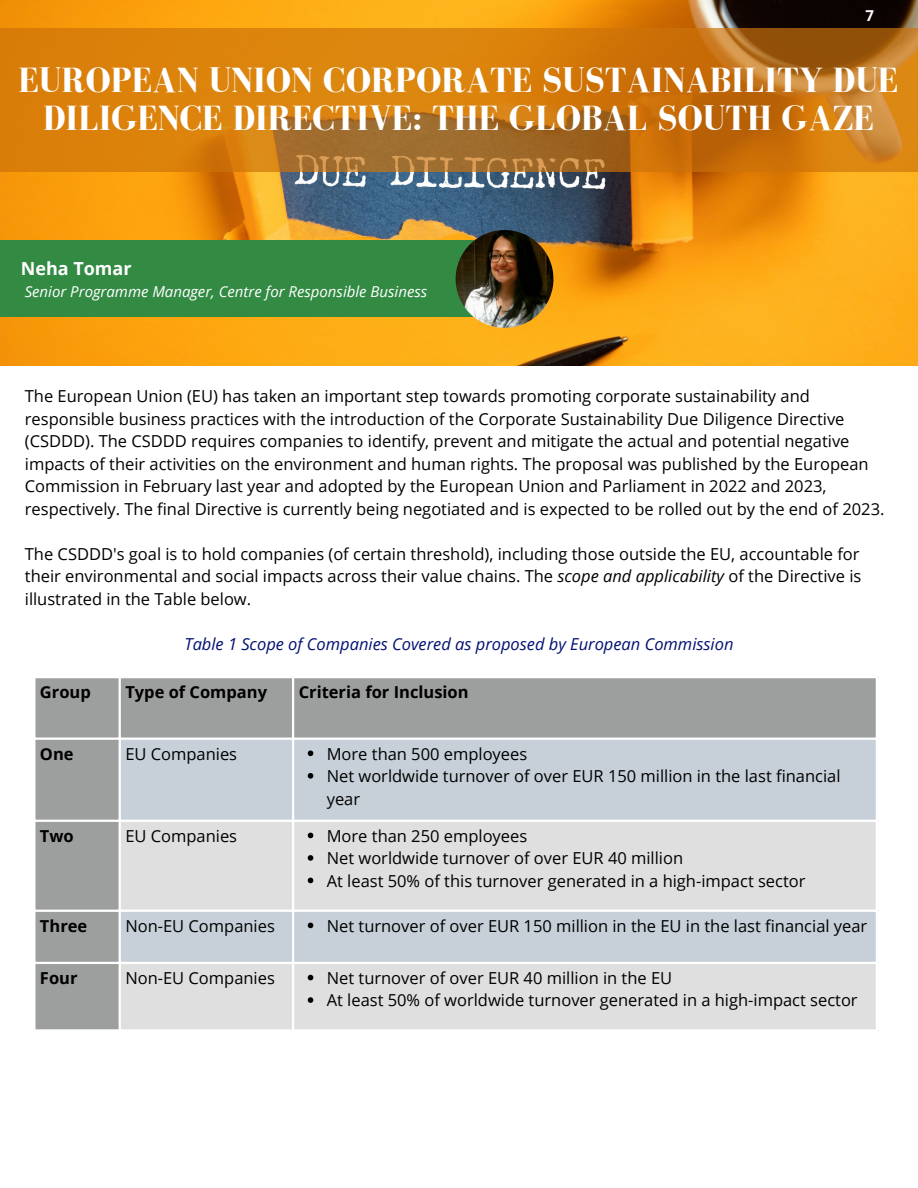
<style>
.page{position:relative;width:918px;height:1188px;background:#fff}
.page>*{position:absolute;margin:0;border:0;box-sizing:border-box;transform-origin:0 0}
.t1{font:700 36px/38.2px "Bodoni FLF";color:#fff;text-align:center}
.t2{font:700 18px "Open Sans";color:#fff}
.t3{font:16.5px/22.5px "Open Sans";color:#000}
.t4{font:italic 16.5px "Open Sans";color:#021172}
.t5{font:700 16.5px "Open Sans";color:#000}
.t6{font:italic 15px "Open Sans";color:#fff}
.t7{font:700 15px "Open Sans";color:#fff}
.s1{font-style:italic}
</style>
<div class="page">
<img style="left:0;top:0;width:918px;height:366px">
<svg style="left:0;top:28px;width:918px;height:143px;background:#ca7912"></svg>
<div style="left:0;top:241px;width:483px;height:76px;background:#328a43"></div>
<img style="left:456px;top:230px;width:97px;height:98px;border-radius:50%">
<div style="left:35px;top:678px;width:841px;height:351px;background:#9d9e9e"></div>
<div style="left:121px;top:740px;width:755px;height:80px;background:#c7d0d8"></div>
<svg style="left:121px;top:822px;width:755px;height:207px;background:#d9dbdd"></svg>
<svg style="left:308px;top:751px;width:5px;height:5px"></svg>
<svg style="left:308px;top:773px;width:5px;height:6px"></svg>
<svg style="left:308px;top:833px;width:5px;height:5px"></svg>
<svg style="left:308px;top:855px;width:5px;height:6px"></svg>
<svg style="left:308px;top:878px;width:5px;height:5px"></svg>
<svg style="left:308px;top:923px;width:5px;height:5px"></svg>
<svg style="left:308px;top:975px;width:5px;height:5px"></svg>
<svg style="left:308px;top:997px;width:5px;height:6px"></svg>
<hr style="left:119px;top:678px;width:2px;height:351px;background:#fff">
<hr style="left:292px;top:678px;width:2px;height:351px;background:#fff">
<hr style="left:33px;top:738px;width:845px;height:2px;background:#fff">
<hr style="left:33px;top:820px;width:845px;height:2px;background:#fff">
<hr style="left:33px;top:910px;width:845px;height:2px;background:#fff">
<hr style="left:33px;top:962px;width:845px;height:2px;background:#fff">
<p class="t7" style="left:865px;top:5px;width:10px">7</p>
<p class="t1" style="left:19px;top:60px;width:881px">EUROPEAN UNION CORPORATE SUSTAINABILITY DUE<br>DILIGENCE DIRECTIVE: THE GLOBAL SOUTH GAZE</p>
<p class="t2" style="left:21px;top:256px;width:112px">Neha Tomar</p>
<p class="t6" style="left:25px;top:281px;width:404px">Senior Programme Manager, Centre for Responsible Business</p>
<p class="t3" style="left:25px;top:384px;width:861px">The European Union (EU) has taken an important step towards promoting corporate sustainability and responsible business practices with the introduction of the Corporate Sustainability Due Diligence Directive (CSDDD). The CSDDD requires companies to identify, prevent and mitigate the actual and potential negative impacts of their activities on the environment and human rights. The proposal was published by the European Commission in February last year and adopted by the European Union and Parliament in 2022 and 2023, respectively. The final Directive is currently being negotiated and is expected to be rolled out by the end of 2023.</p>
<p class="t3" style="left:25px;top:542px;width:838px;text-align:justify">The CSDDD's goal is to hold companies (of certain threshold), including those outside the EU, accountable for their environmental and social impacts across their value chains. The <span class="s1">scope and applicability</span> of the Directive is illustrated in the Table below.</p>
<p class="t4" style="left:184px;top:632px;width:551px">Table 1 Scope of Companies Covered as proposed by European Commission</p>
<p class="t5" style="left:40px;top:680px;width:52px">Group</p>
<p class="t5" style="left:125px;top:680px;width:143px">Type of Company</p>
<p class="t5" style="left:299px;top:680px;width:171px">Criteria for Inclusion</p>
<p class="t5" style="left:40px;top:742px;width:35px">One</p>
<p class="t3" style="left:125px;top:742px;width:113px">EU Companies</p>
<p class="t3" style="left:327px;top:742px;width:202px">More than 500 employees</p>
<p class="t3" style="left:327px;top:764px;width:515px">Net worldwide turnover of over EUR 150 million in the last financial year</p>
<p class="t5" style="left:40px;top:824px;width:35px">Two</p>
<p class="t3" style="left:125px;top:824px;width:113px">EU Companies</p>
<p class="t3" style="left:327px;top:824px;width:202px">More than 250 employees</p>
<p class="t3" style="left:327px;top:846px;width:358px">Net worldwide turnover of over EUR 40 million</p>
<p class="t3" style="left:327px;top:869px;width:480px">At least 50% of this turnover generated in a high-impact sector</p>
<p class="t5" style="left:40px;top:914px;width:49px">Three</p>
<p class="t3" style="left:125px;top:914px;width:151px">Non-EU Companies</p>
<p class="t3" style="left:327px;top:914px;width:542px">Net turnover of over EUR 150 million in the EU in the last financial year</p>
<p class="t5" style="left:40px;top:966px;width:39px">Four</p>
<p class="t3" style="left:125px;top:966px;width:151px">Non-EU Companies</p>
<p class="t3" style="left:327px;top:966px;width:347px">Net turnover of over EUR 40 million in the EU</p>
<p class="t3" style="left:327px;top:989px;width:532px">At least 50% of worldwide turnover generated in a high-impact sector</p>
</div>
